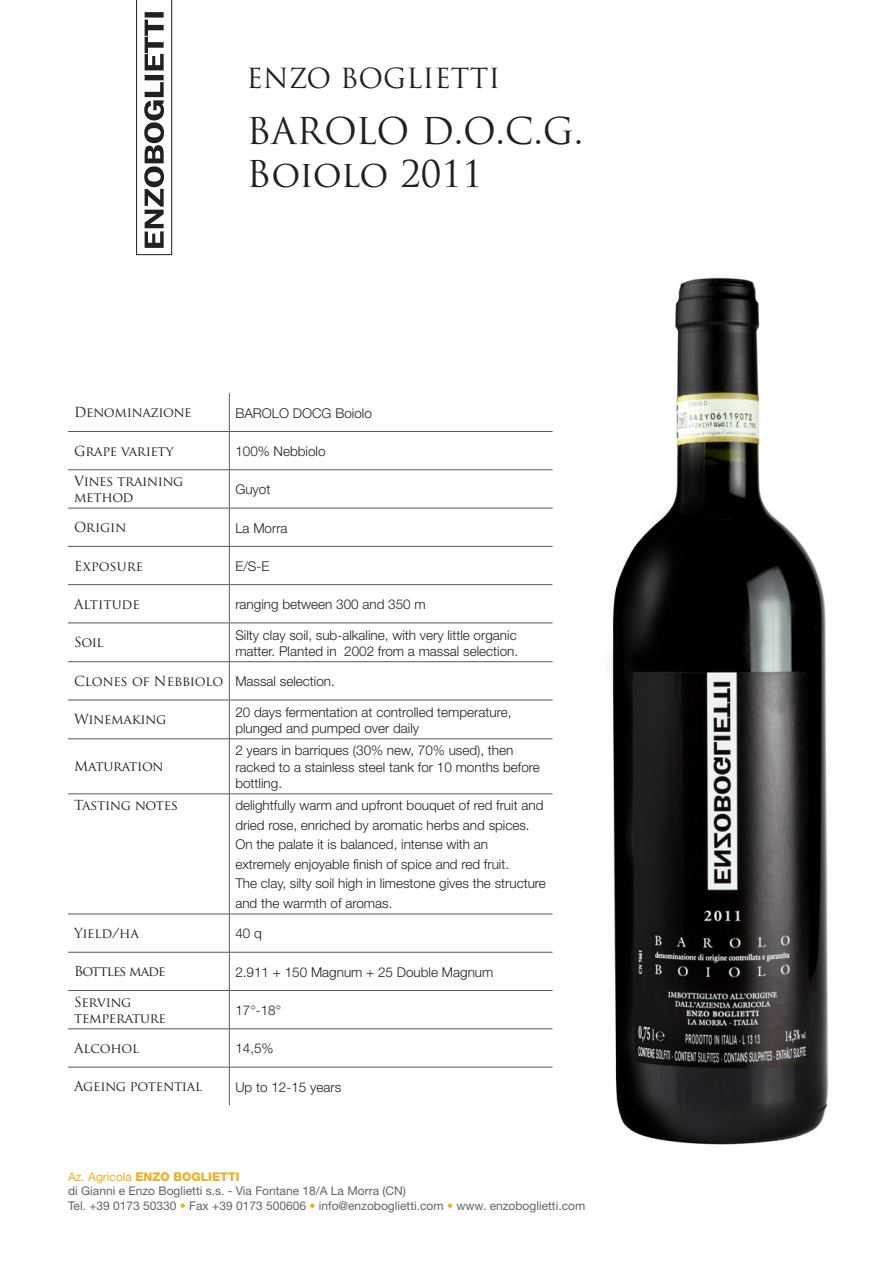
<style>
.page{position:relative;width:893px;height:1263px;background:#fff}
.page>*{position:absolute;margin:0;border:0;box-sizing:border-box;transform-origin:0 0}
.t1{font:36px "Trajan Pro";letter-spacing:-.005em;color:#231f20}
.t2{font:27px "Trajan Pro";color:#231f20}
.t3{font:300 13.5px/16.2px "Helvetica Neue";color:#231f20}
.t4{font:13.5px/16.2px "Trajan Pro";letter-spacing:-.02em;color:#231f20}
.t5{font:13.5px "Trajan Pro";color:#231f20}
.t6{font:13.5px "Trajan Pro";letter-spacing:-.07em;color:#231f20}
.t7{font:12px "Helvetica Neue";color:#636366}
.t8{font:800 12px "Helvetica Neue";color:#ecaf20}
.s1{font-weight:400}
.s2{color:#ecaf20}
</style>
<div class="page">
<img style="left:522px;top:277px;width:307px;height:868px">
<hr style="left:229px;top:393px;width:1px;height:38px;background:#57585a">
<hr style="left:68px;top:431px;width:161px;height:1px;background:#57585a">
<hr style="left:229px;top:431px;width:323px;height:1px;background:#57585a">
<hr style="left:229px;top:432px;width:1px;height:37px;background:#57585a">
<hr style="left:68px;top:469px;width:161px;height:1px;background:#57585a">
<hr style="left:229px;top:469px;width:323px;height:1px;background:#57585a">
<hr style="left:229px;top:470px;width:1px;height:38px;background:#57585a">
<hr style="left:68px;top:508px;width:161px;height:1px;background:#57585a">
<hr style="left:229px;top:508px;width:323px;height:1px;background:#57585a">
<hr style="left:229px;top:508px;width:1px;height:38px;background:#57585a">
<hr style="left:68px;top:546px;width:161px;height:1px;background:#57585a">
<hr style="left:229px;top:546px;width:323px;height:1px;background:#57585a">
<hr style="left:229px;top:547px;width:1px;height:37px;background:#57585a">
<hr style="left:68px;top:584px;width:161px;height:1px;background:#57585a">
<hr style="left:229px;top:584px;width:323px;height:1px;background:#57585a">
<hr style="left:229px;top:585px;width:1px;height:38px;background:#57585a">
<hr style="left:68px;top:623px;width:161px;height:1px;background:#57585a">
<hr style="left:229px;top:623px;width:323px;height:1px;background:#57585a">
<hr style="left:229px;top:623px;width:1px;height:38px;background:#57585a">
<hr style="left:68px;top:661px;width:161px;height:1px;background:#57585a">
<hr style="left:229px;top:661px;width:323px;height:1px;background:#57585a">
<hr style="left:229px;top:662px;width:1px;height:38px;background:#57585a">
<hr style="left:68px;top:700px;width:161px;height:1px;background:#57585a">
<hr style="left:229px;top:700px;width:323px;height:1px;background:#57585a">
<hr style="left:229px;top:700px;width:1px;height:38px;background:#57585a">
<hr style="left:68px;top:738px;width:161px;height:1px;background:#57585a">
<hr style="left:229px;top:738px;width:323px;height:1px;background:#57585a">
<hr style="left:229px;top:739px;width:1px;height:54px;background:#57585a">
<hr style="left:68px;top:793px;width:161px;height:1px;background:#57585a">
<hr style="left:229px;top:793px;width:323px;height:1px;background:#57585a">
<hr style="left:229px;top:794px;width:1px;height:120px;background:#57585a">
<hr style="left:68px;top:914px;width:161px;height:1px;background:#57585a">
<hr style="left:229px;top:914px;width:323px;height:1px;background:#57585a">
<hr style="left:229px;top:914px;width:1px;height:38px;background:#57585a">
<hr style="left:68px;top:952px;width:161px;height:1px;background:#57585a">
<hr style="left:229px;top:952px;width:323px;height:1px;background:#57585a">
<hr style="left:229px;top:952px;width:1px;height:38px;background:#57585a">
<hr style="left:68px;top:990px;width:161px;height:1px;background:#57585a">
<hr style="left:229px;top:990px;width:323px;height:1px;background:#57585a">
<hr style="left:229px;top:991px;width:1px;height:37px;background:#57585a">
<hr style="left:68px;top:1028px;width:161px;height:1px;background:#57585a">
<hr style="left:229px;top:1028px;width:323px;height:1px;background:#57585a">
<hr style="left:229px;top:1029px;width:1px;height:38px;background:#57585a">
<hr style="left:68px;top:1067px;width:161px;height:1px;background:#57585a">
<hr style="left:229px;top:1067px;width:323px;height:1px;background:#57585a">
<hr style="left:229px;top:1067px;width:1px;height:38px;background:#57585a">
<svg style="left:136px;top:0;width:36px;height:255px"></svg>
<p class="t2" style="left:247px;top:61px;width:255px">ENZO BOGLIETTI</p>
<p class="t1" style="left:247px;top:108px;width:338px">BAROLO D.O.C.G.</p>
<p class="t1" style="left:247px;top:152px;width:237px">Boiolo 2011</p>
<p class="t4" style="left:74px;top:404px;width:119px">Denominazione</p>
<p class="t3" style="left:235px;top:404px;width:138px">BAROLO DOCG Boiolo</p>
<p class="t4" style="left:74px;top:443px;width:101px">Grape variety</p>
<p class="t3" style="left:235px;top:443px;width:92px">100% Nebbiolo</p>
<p class="t4" style="left:74px;top:473px;width:111px">Vines training method</p>
<p class="t3" style="left:235px;top:481px;width:37px">Guyot</p>
<p class="t4" style="left:74px;top:519px;width:54px">Origin</p>
<p class="t3" style="left:235px;top:519px;width:54px">La Morra</p>
<p class="t5" style="left:74px;top:557px;width:71px">Exposure</p>
<p class="t3" style="left:235px;top:558px;width:36px">E/S-E</p>
<p class="t5" style="left:74px;top:595px;width:67px">Altitude</p>
<p class="t3" style="left:235px;top:596px;width:192px">ranging between 300 and 350 m</p>
<p class="t4" style="left:74px;top:634px;width:31px">Soil</p>
<p class="t3" style="left:235px;top:626px;width:284px">Silty clay soil, sub-alkaline, with very little organic matter. Planted in 2002 from a massal selection.</p>
<p class="t4" style="left:74px;top:673px;width:151px">Clones of Nebbiolo</p>
<p class="t3" style="left:235px;top:673px;width:101px">Massal selection.</p>
<p class="t4" style="left:74px;top:711px;width:94px">Winemaking</p>
<p class="t3" style="left:235px;top:703px;width:278px">20 days fermentation at controlled temperature, plunged and pumped over daily</p>
<p class="t4" style="left:74px;top:758px;width:91px">Maturation</p>
<p class="t3" style="left:235px;top:742px;width:306px">2 years in barriques (30% new, 70% used), then racked to a stainless steel tank for 10 months before bottling.</p>
<p class="t4" style="left:74px;top:797px;width:106px">Tasting notes</p>
<p class="t3" style="left:235px;top:796px;width:310px;line-height:19.5px">delightfully warm and upfront bouquet of red fruit and dried rose, enriched by aromatic herbs and spices.</p>
<p class="t3" style="left:235px;top:835px;width:275px;line-height:19.5px">On the palate it is balanced, intense with an extremely enjoyable finish of spice and red fruit.</p>
<p class="t3" style="left:235px;top:874px;width:312px;line-height:19.5px">The clay, silty soil high in limestone gives the structure and the warmth of aromas.</p>
<p class="t4" style="left:74px;top:925px;width:66px">Yield/ha</p>
<p class="t3" style="left:235px;top:925px;width:28px">40 q</p>
<p class="t6" style="left:74px;top:963px;width:93px">Bottles made</p>
<p class="t3" style="left:235px;top:963px;width:260px">2.911 + 150 Magnum + 25 Double Magnum</p>
<p class="t4" style="left:74px;top:993px;width:93px">Serving temperature</p>
<p class="t3" style="left:235px;top:1002px;width:47px">17°-18°</p>
<p class="t4" style="left:74px;top:1040px;width:67px">Alcohol</p>
<p class="t3" style="left:235px;top:1040px;width:40px">14,5%</p>
<p class="t4" style="left:74px;top:1078px;width:130px">Ageing potential</p>
<p class="t3" style="left:235px;top:1078px;width:107px">Up to 12-15 years</p>
<p class="t8" style="left:68px;top:1169px;width:173px"><span class="s1">Az. Agricola</span> ENZO BOGLIETTI</p>
<p class="t7" style="left:68px;top:1184px;width:340px">di Gianni e Enzo Boglietti s.s. - Via Fontane 18/A La Morra (CN)</p>
<p class="t7" style="left:68px;top:1198px;width:519px">Tel. +39 0173 50330 <span class="s2">•</span> Fax +39 0173 500606 <span class="s2">•</span> info@enzoboglietti.com <span class="s2">•</span> www. enzoboglietti.com</p>
</div>
